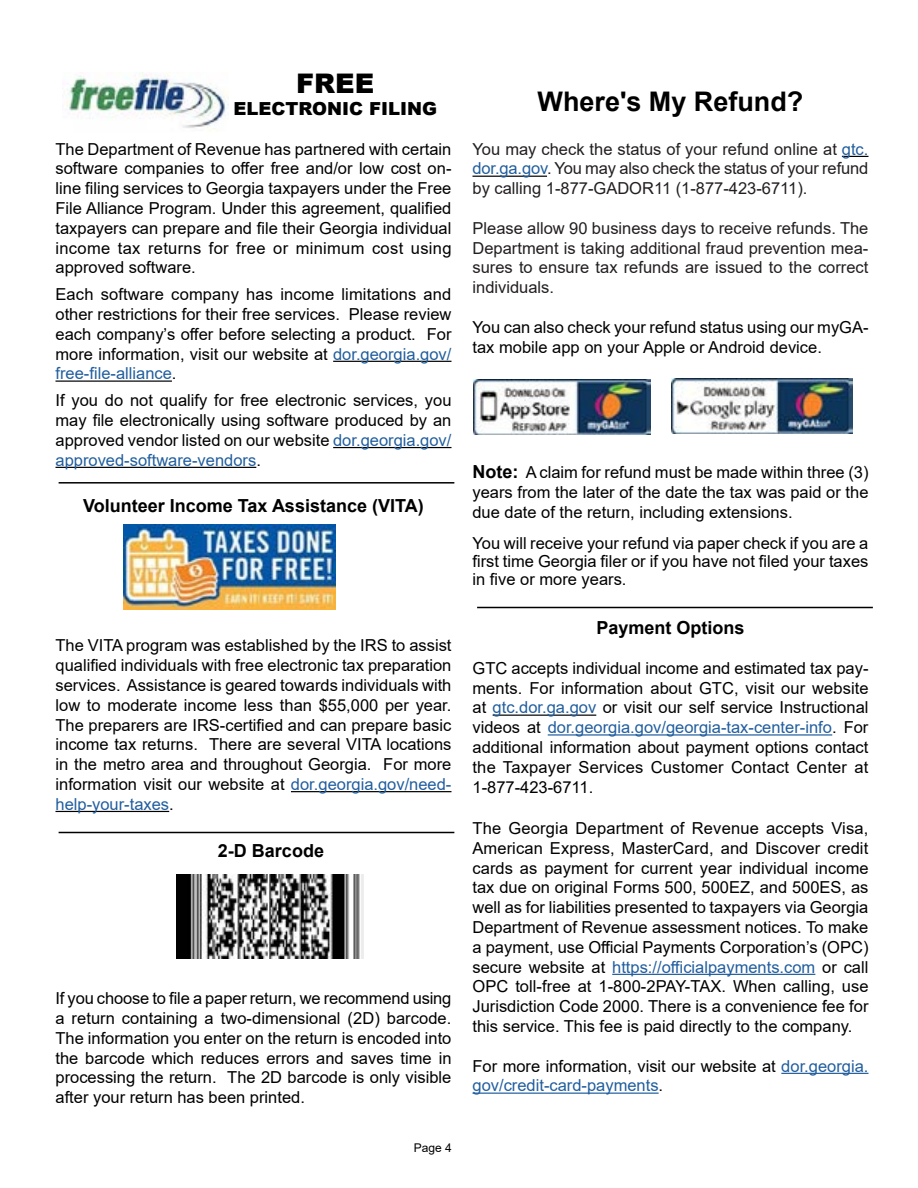
<style>
.page{position:relative;width:918px;height:1188px;background:#fff}
.page>*{position:absolute;margin:0;border:0;box-sizing:border-box;transform-origin:0 0}
.t1{font:700 27px "Arial";color:#000}
.t2{font:900 27px "Arial";color:#000}
.t3{font:700 18px "Arial";color:#000}
.t4{font:900 18px "Arial";color:#000}
.t5{font:16.5px/19.8px "Arial";color:#000;text-align:justify}
.t6{font:16.5px/19.8px "Arial";color:#231f20;text-align:justify}
.t7{font:12px "Arial";color:#000}
.s1{color:#215e9e}
.s2{font-weight:700;font-size:18px}
</style>
<div class="page">
<hr style="left:333px;top:361px;width:119px;height:1px;background:#000">
<hr style="left:56px;top:381px;width:116px;height:1px;background:#000">
<hr style="left:333px;top:447px;width:119px;height:1px;background:#000">
<hr style="left:56px;top:467px;width:200px;height:1px;background:#000">
<hr style="left:291px;top:791px;width:160px;height:1px;background:#000">
<hr style="left:56px;top:811px;width:113px;height:1px;background:#000">
<svg style="left:842px;top:156px;width:27px;height:1px"></svg>
<hr style="left:472px;top:176px;width:75px;height:1px;background:#000">
<hr style="left:493px;top:715px;width:103px;height:1px;background:#000">
<hr style="left:548px;top:734px;width:284px;height:2px;background:#215e9e">
<hr style="left:612px;top:974px;width:203px;height:1px;background:#215e9e">
<hr style="left:781px;top:1073px;width:87px;height:1px;background:#215e9e">
<hr style="left:472px;top:1093px;width:187px;height:1px;background:#215e9e">
<img style="left:474px;top:379px;width:177px;height:56px">
<img style="left:672px;top:379px;width:180px;height:54px">
<hr style="left:59px;top:482px;width:395px;height:2px;background:#000">
<hr style="left:59px;top:832px;width:395px;height:1px;background:#000">
<img style="left:64px;top:73px;width:165px;height:58px">
<img style="left:124px;top:524px;width:211px;height:86px">
<hr style="left:477px;top:607px;width:396px;height:1px;background:#000">
<img style="left:177px;top:875px;width:186px;height:83px">
<h1 class="t2" style="left:296px;top:64px;width:80px">FREE</h1>
<p class="t4" style="left:233px;top:95px;width:205px">ELECTRONIC FILING</p>
<h1 class="t1" style="left:538px;top:83px;width:267px">Where's My Refund?</h1>
<p class="t6" style="left:472px;top:139px;width:398px">You may check the status of your refund online at <span class="s1">gtc. dor.ga.gov</span>. You may also check the status of your refund by calling 1-877-GADOR11 (1-877-423-6711).</p>
<p class="t6" style="left:472px;top:218px;width:397px">Please allow 90 business days to receive refunds. The Department is taking additional fraud prevention mea&shy;sures to ensure tax refunds are issued to the correct individuals.</p>
<p class="t5" style="left:472px;top:317px;width:398px">You can also check your refund status using our myGA&shy;tax mobile app on your Apple or Android device.</p>
<p class="t5" style="left:56px;top:139px;width:398px">The Department of Revenue has partnered with certain software companies to offer free and/or low cost on&shy;line filing services to Georgia taxpayers under the Free File Alliance Program. Under this agreement, qualified taxpayers can prepare and file their Georgia individual income tax returns for free or minimum cost using approved software.</p>
<p class="t5" style="left:56px;top:284px;width:397px">Each software company has income limitations and other restrictions for their free services. Please review each company’s offer before selecting a product. For more information, visit our website at <span class="s1">dor.georgia.gov/ free-file-alliance</span>.</p>
<p class="t5" style="left:56px;top:390px;width:398px">If you do not qualify for free electronic services, you may file electronically using software produced by an approved vendor listed on our website <span class="s1">dor.georgia.gov/ approved-software-vendors</span>.</p>
<p class="t3" style="left:83px;top:493px;width:342px">Volunteer Income Tax Assistance (VITA)</p>
<p class="t5" style="left:472px;top:462px;width:398px"><span class="s2">Note:</span> A claim for refund must be made within three (3) years from the later of the date the tax was paid or the due date of the return, including extensions.</p>
<p class="t5" style="left:472px;top:534px;width:397px;line-height:18px">You will receive your refund via paper check if you are a first time Georgia filer or if you have not filed your taxes in five or more years.</p>
<p class="t3" style="left:596px;top:615px;width:150px">Payment Options</p>
<p class="t5" style="left:472px;top:658px;width:398px">GTC accepts individual income and estimated tax pay&shy;ments. For information about GTC, visit our website at <span class="s1">gtc.dor.ga.gov</span> or visit our self service Instructional videos at <span class="s1">dor.georgia.gov/georgia-tax-center-info</span>. For additional information about payment options contact the Taxpayer Services Customer Contact Center at 1-877-423-6711.</p>
<p class="t5" style="left:472px;top:818px;width:398px">The Georgia Department of Revenue accepts Visa, American Express, MasterCard, and Discover credit cards as payment for current year individual income tax due on original Forms 500, 500EZ, and 500ES, as well as for liabilities presented to taxpayers via Georgia Department of Revenue assessment notices. To make a payment, use Official Payments Corporation’s (OPC) secure website at <span class="s1">https://officialpayments.com</span> or call OPC toll-free at 1-800-2PAY-TAX. When calling, use Jurisdiction Code 2000. There is a convenience fee for this service. This fee is paid directly to the company.</p>
<p class="t5" style="left:472px;top:1056px;width:397px">For more information, visit our website at <span class="s1">dor.georgia. gov/credit-card-payments</span>.</p>
<p class="t5" style="left:56px;top:636px;width:398px">The VITA program was established by the IRS to assist qualified individuals with free electronic tax preparation services. Assistance is geared towards individuals with low to moderate income less than $55,000 per year.<br>The preparers are IRS-certified and can prepare basic income tax returns. There are several VITA locations in the metro area and throughout Georgia. For more information visit our website at <span class="s1">dor.georgia.gov/need&shy;help-your-taxes</span>.</p>
<p class="t3" style="left:218px;top:838px;width:108px">2-D Barcode</p>
<p class="t5" style="left:56px;top:988px;width:398px">If you choose to file a paper return, we recommend using a return containing a two-dimensional (2D) barcode.<br>The information you enter on the return is encoded into the barcode which reduces errors and saves time in processing the return. The 2D barcode is only visible after your return has been printed.</p>
<p class="t7" style="left:414px;top:1140px;width:40px">Page 4</p>
</div>
